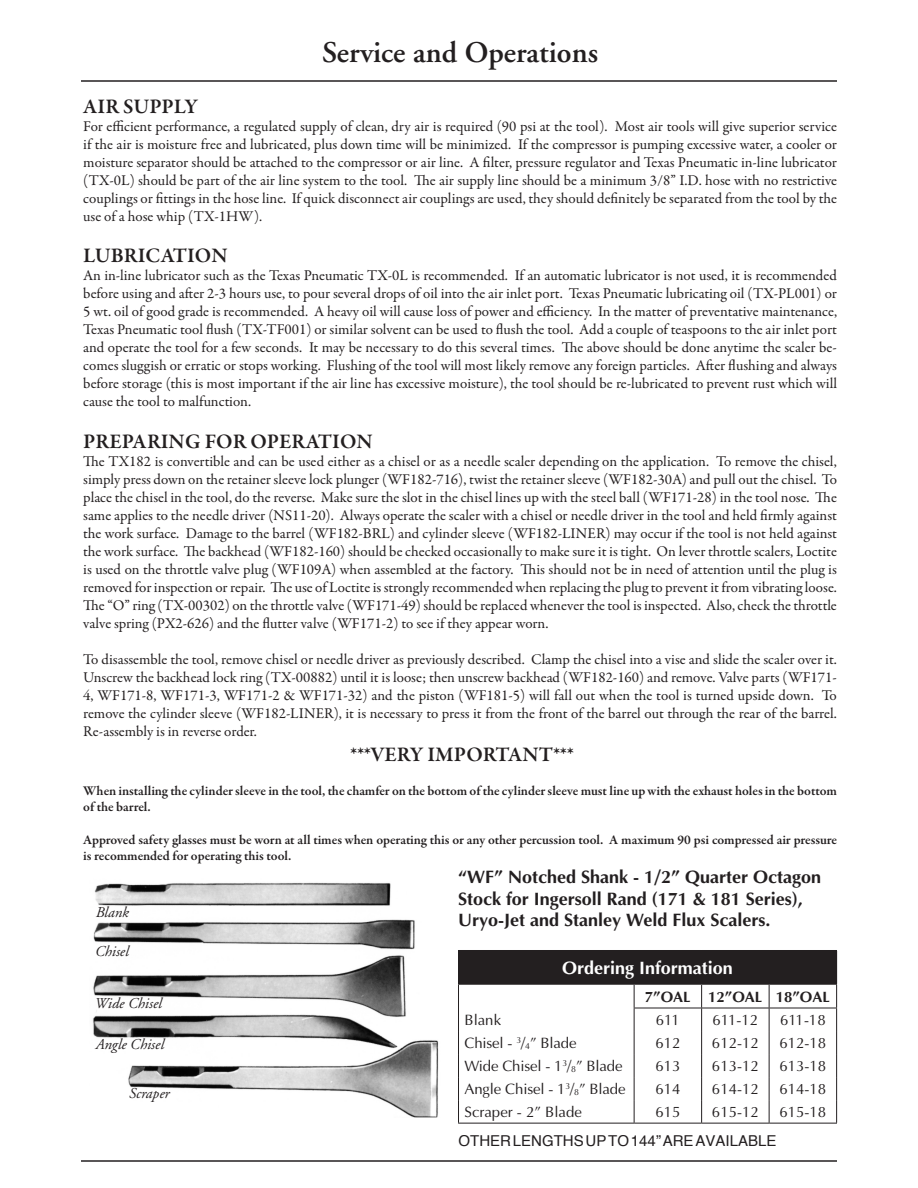
<style>
.page{position:relative;width:918px;height:1188px;background:#fff}
.page>*{position:absolute;margin:0;border:0;box-sizing:border-box;transform-origin:0 0}
.t1{font:600 30px "Adobe Garamond";color:#231f20}
.t2{font:600 21px "Garamond Premr Pro";color:#231f20}
.t3{font:700 18px/21.6px "Ottawa";color:#231f20}
.t4{font:700 18px "Ottawa";color:#fff}
.t5{font:15px/18px "Garamond Premr Pro";letter-spacing:-.005em;color:#231f20;text-align:justify}
.t6{font:15px "Ottawa";color:#231f20}
.t7{font:italic 15px "Adobe Garamond";color:#231f20}
.t8{font:15px "Helvetica";color:#231f20}
.t9{font:700 15px "Ottawa";color:#231f20}
.t10{font:600 13.5px/16.2px "Garamond Premr Pro";letter-spacing:-.005em;color:#231f20}
.s1{font-size:8.7px}
</style>
<div class="page">
<hr style="left:81px;top:80px;width:756px;height:2px;background:#231f20">
<hr style="left:81px;top:1160px;width:756px;height:2px;background:#231f20">
<img style="left:92px;top:882px;width:347px;height:236px">
<div style="left:459px;top:950px;width:378px;height:34px;background:#231f20"></div>
<hr style="left:458px;top:950px;width:176px;height:1px;background:#231f20">
<hr style="left:458px;top:951px;width:1px;height:33px;background:#231f20">
<hr style="left:458px;top:984px;width:176px;height:1px;background:#231f20">
<hr style="left:634px;top:984px;width:68px;height:1px;background:#231f20">
<hr style="left:702px;top:984px;width:67px;height:1px;background:#231f20">
<hr style="left:769px;top:984px;width:68px;height:1px;background:#231f20">
<hr style="left:634px;top:1008px;width:68px;height:1px;background:#231f20">
<hr style="left:702px;top:1008px;width:67px;height:1px;background:#231f20">
<hr style="left:769px;top:1008px;width:68px;height:1px;background:#231f20">
<svg style="left:458px;top:985px;width:1px;height:138px"></svg>
<svg style="left:634px;top:985px;width:1px;height:138px"></svg>
<svg style="left:701px;top:985px;width:1px;height:138px"></svg>
<svg style="left:769px;top:985px;width:1px;height:138px"></svg>
<svg style="left:836px;top:985px;width:1px;height:138px"></svg>
<hr style="left:458px;top:1123px;width:176px;height:1px;background:#231f20">
<hr style="left:634px;top:1123px;width:68px;height:1px;background:#231f20">
<hr style="left:702px;top:1123px;width:67px;height:1px;background:#231f20">
<hr style="left:769px;top:1123px;width:68px;height:1px;background:#231f20">
<p class="t1" style="left:322px;top:36px;width:277px">Service and Operations</p>
<p class="t2" style="left:83px;top:94px;width:116px">AIR SUPPLY</p>
<p class="t5" style="left:83px;top:117px;width:755px">For efficient performance, a regulated supply of clean, dry air is required (90 psi at the tool). Most air tools will give superior service if the air is moisture free and lubricated, plus down time will be minimized. If the compressor is pumping excessive water, a cooler or moisture separator should be attached to the compressor or air line. A filter, pressure regulator and Texas Pneumatic in-line lubricator (TX-0L) should be part of the air line system to the tool. The air supply line should be a minimum 3/8” I.D. hose with no restrictive couplings or fittings in the hose line. If quick disconnect air couplings are used, they should definitely be separated from the tool by the use of a hose whip (TX-1HW).</p>
<p class="t2" style="left:83px;top:243px;width:146px">LUBRICATION</p>
<p class="t5" style="left:83px;top:267px;width:755px">An in-line lubricator such as the Texas Pneumatic TX-0L is recommended. If an automatic lubricator is not used, it is recommended before using and after 2-3 hours use, to pour several drops of oil into the air inlet port. Texas Pneumatic lubricating oil (TX-PL001) or 5 wt. oil of good grade is recommended. A heavy oil will cause loss of power and efficiency. In the matter of preventative maintenance, Texas Pneumatic tool flush (TX-TF001) or similar solvent can be used to flush the tool. Add a couple of teaspoons to the air inlet port and operate the tool for a few seconds. It may be necessary to do this several times. The above should be done anytime the scaler be&shy;comes sluggish or erratic or stops working. Flushing of the tool will most likely remove any foreign particles. After flushing and always before storage (this is most important if the air line has excessive moisture), the tool should be re-lubricated to prevent rust which will cause the tool to malfunction.</p>
<p class="t2" style="left:83px;top:428px;width:291px">PREPARING FOR OPERATION</p>
<p class="t5" style="left:83px;top:452px;width:755px">The TX182 is convertible and can be used either as a chisel or as a needle scaler depending on the application. To remove the chisel, simply press down on the retainer sleeve lock plunger (WF182-716), twist the retainer sleeve (WF182-30A) and pull out the chisel. To place the chisel in the tool, do the reverse. Make sure the slot in the chisel lines up with the steel ball (WF171-28) in the tool nose. The same applies to the needle driver (NS11-20). Always operate the scaler with a chisel or needle driver in the tool and held firmly against the work surface. Damage to the barrel (WF182-BRL) and cylinder sleeve (WF182-LINER) may occur if the tool is not held against the work surface. The backhead (WF182-160) should be checked occasionally to make sure it is tight. On lever throttle scalers, Loctite is used on the throttle valve plug (WF109A) when assembled at the factory. This should not be in need of attention until the plug is removed for inspection or repair. The use of Loctite is strongly recommended when replacing the plug to prevent it from vibrating loose.<br>The “O” ring (TX-00302) on the throttle valve (WF171-49) should be replaced whenever the tool is inspected. Also, check the throttle valve spring (PX2-626) and the flutter valve (WF171-2) to see if they appear worn.</p>
<p class="t5" style="left:83px;top:650px;width:755px">To disassemble the tool, remove chisel or needle driver as previously described. Clamp the chisel into a vise and slide the scaler over it.<br>Unscrew the backhead lock ring (TX-00882) until it is loose; then unscrew backhead (WF182-160) and remove. Valve parts (WF171- 4, WF171-8, WF171-3, WF171-2 &amp; WF171-32) and the piston (WF181-5) will fall out when the tool is turned upside down. To remove the cylinder sleeve (WF182-LINER), it is necessary to press it from the front of the barrel out through the rear of the barrel.<br>Re-assembly is in reverse order.</p>
<p class="t2" style="left:350px;top:742px;width:225px">***VERY IMPORTANT***</p>
<p class="t10" style="left:83px;top:783px;width:755px">When installing the cylinder sleeve in the tool, the chamfer on the bottom of the cylinder sleeve must line up with the exhaust holes in the bottom of the barrel.</p>
<p class="t10" style="left:83px;top:832px;width:755px">Approved safety glasses must be worn at all times when operating this or any other percussion tool. A maximum 90 psi compressed air pressure is recommended for operating this tool.</p>
<p class="t3" style="left:458px;top:866px;width:365px">“WF” Notched Shank - 1/2” Quarter Octagon<br>Stock for Ingersoll Rand (171 &amp; 181 Series),<br>Uryo-Jet and Stanley Weld Flux Scalers.</p>
<p class="t4" style="left:562px;top:957px;width:172px">Ordering Information</p>
<p class="t9" style="left:645px;top:988px;width:47px">7”OAL</p>
<p class="t9" style="left:708px;top:988px;width:56px">12”OAL</p>
<p class="t9" style="left:776px;top:988px;width:56px">18”OAL</p>
<p class="t6" style="left:465px;top:1011px;width:38px">Blank</p>
<p class="t6" style="left:656px;top:1011px;width:25px">611</p>
<p class="t6" style="left:713px;top:1011px;width:47px">611-12</p>
<p class="t6" style="left:780px;top:1011px;width:47px">611-18</p>
<p class="t6" style="left:465px;top:1034px;width:114px">Chisel - <sup>3</sup>/<span class="s1">4</span>” Blade</p>
<p class="t6" style="left:655px;top:1034px;width:27px">612</p>
<p class="t6" style="left:712px;top:1034px;width:48px">612-12</p>
<p class="t6" style="left:779px;top:1034px;width:48px">612-18</p>
<p class="t6" style="left:465px;top:1057px;width:160px">Wide Chisel - 1<sup>3</sup>/<span class="s1">8</span>” Blade</p>
<p class="t6" style="left:655px;top:1057px;width:27px">613</p>
<p class="t6" style="left:712px;top:1057px;width:48px">613-12</p>
<p class="t6" style="left:779px;top:1057px;width:48px">613-18</p>
<p class="t6" style="left:465px;top:1080px;width:163px">Angle Chisel - 1<sup>3</sup>/<span class="s1">8</span>” Blade</p>
<p class="t6" style="left:655px;top:1080px;width:27px">614</p>
<p class="t6" style="left:712px;top:1080px;width:48px">614-12</p>
<p class="t6" style="left:779px;top:1080px;width:48px">614-18</p>
<p class="t6" style="left:465px;top:1103px;width:119px">Scraper - 2” Blade</p>
<p class="t6" style="left:655px;top:1103px;width:27px">615</p>
<p class="t6" style="left:712px;top:1103px;width:48px">615-12</p>
<p class="t6" style="left:779px;top:1103px;width:48px">615-18</p>
<p class="t7" style="left:96px;top:905px;width:35px">Blank</p>
<p class="t7" style="left:95px;top:943px;width:35px">Chisel</p>
<p class="t7" style="left:95px;top:996px;width:69px">Wide Chisel</p>
<p class="t7" style="left:96px;top:1036px;width:70px">Angle Chisel</p>
<p class="t7" style="left:129px;top:1085px;width:42px">Scraper</p>
<p class="t8" style="left:459px;top:1132px;width:319px">OTHER LENGTHS UP TO 144” ARE AVAILABLE</p>
</div>
